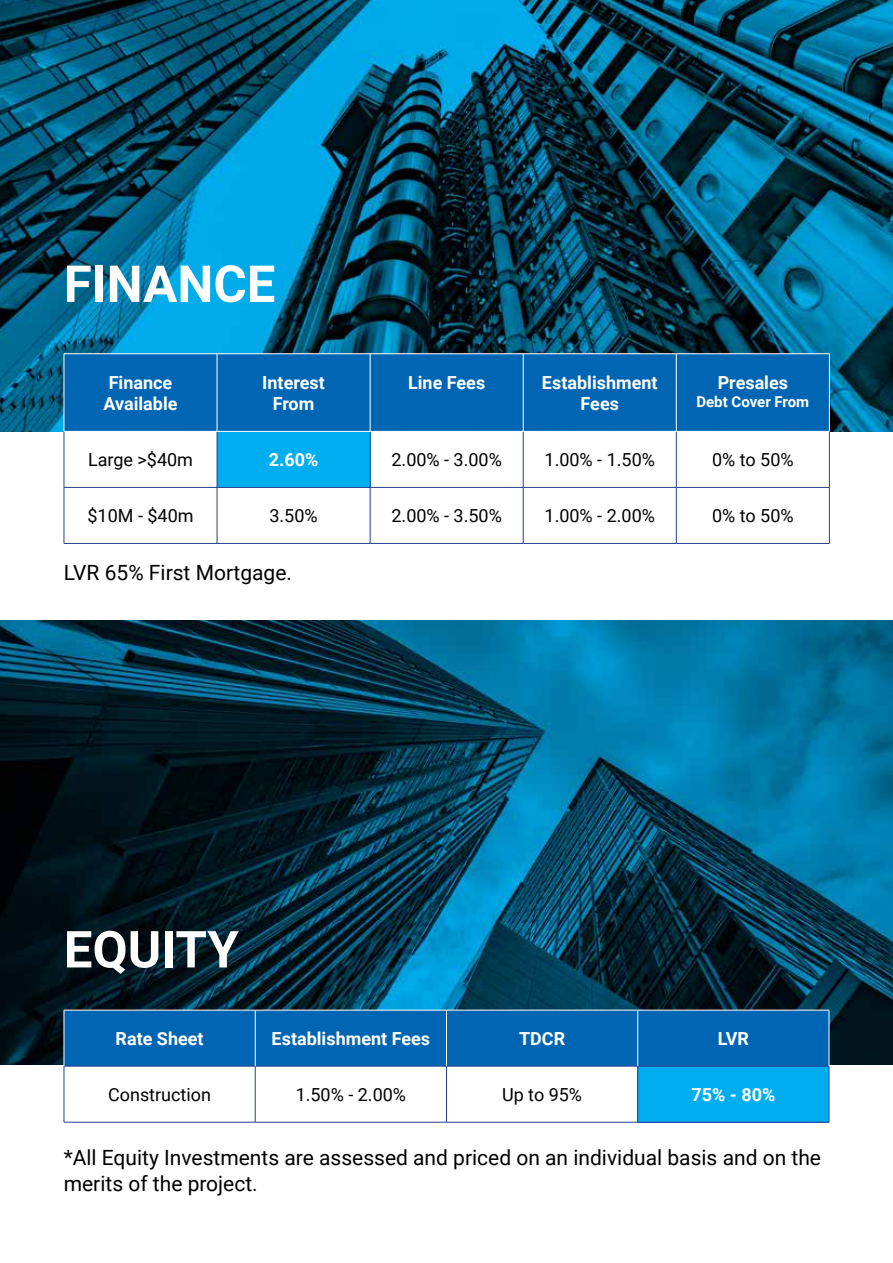
<style>
.page{position:relative;width:893px;height:1263px;background:#fff}
.page>*{position:absolute;margin:0;border:0;box-sizing:border-box;transform-origin:0 0}
.t1{font:700 51px "Roboto";color:#fff}
.t2{font:21px/25.2px "Roboto";color:#000}
.t3{font:18px "Roboto";color:#000}
.t4{font:700 18px/21.6px "Roboto";color:#fff;text-align:center}
.t5{font:700 15px "Roboto";color:#fff}
</style>
<div class="page">
<img style="left:0;top:0;width:893px;height:432px">
<img style="left:0;top:621px;width:893px;height:444px">
<div style="left:65px;top:354px;width:764px;height:77px;background:#0066b3"></div>
<svg style="left:65px;top:432px;width:764px;height:111px"></svg>
<div style="left:217px;top:431px;width:153px;height:56px;background:#00aeef"></div>
<hr style="left:64px;top:432px;width:1px;height:55px;background:#25408f">
<hr style="left:217px;top:432px;width:1px;height:55px;background:#25408f">
<hr style="left:370px;top:432px;width:1px;height:55px;background:#25408f">
<hr style="left:523px;top:432px;width:1px;height:55px;background:#25408f">
<hr style="left:676px;top:432px;width:1px;height:55px;background:#25408f">
<hr style="left:829px;top:432px;width:1px;height:55px;background:#25408f">
<hr style="left:64px;top:487px;width:153px;height:1px;background:#25408f">
<hr style="left:64px;top:488px;width:1px;height:55px;background:#25408f">
<hr style="left:217px;top:487px;width:153px;height:1px;background:#25408f">
<hr style="left:217px;top:488px;width:1px;height:55px;background:#25408f">
<hr style="left:370px;top:487px;width:153px;height:1px;background:#25408f">
<hr style="left:370px;top:488px;width:1px;height:55px;background:#25408f">
<hr style="left:523px;top:487px;width:153px;height:1px;background:#25408f">
<hr style="left:523px;top:488px;width:1px;height:55px;background:#25408f">
<hr style="left:676px;top:487px;width:154px;height:1px;background:#25408f">
<hr style="left:676px;top:488px;width:1px;height:55px;background:#25408f">
<hr style="left:829px;top:488px;width:1px;height:55px;background:#25408f">
<hr style="left:64px;top:543px;width:153px;height:1px;background:#25408f">
<hr style="left:217px;top:543px;width:153px;height:1px;background:#25408f">
<hr style="left:370px;top:543px;width:153px;height:1px;background:#25408f">
<hr style="left:523px;top:543px;width:153px;height:1px;background:#25408f">
<hr style="left:676px;top:543px;width:154px;height:1px;background:#25408f">
<hr style="left:64px;top:353px;width:153px;height:1px;background:#fff">
<hr style="left:64px;top:354px;width:1px;height:77px;background:#fff">
<hr style="left:217px;top:353px;width:153px;height:1px;background:#fff">
<hr style="left:217px;top:354px;width:1px;height:77px;background:#fff">
<hr style="left:370px;top:353px;width:153px;height:1px;background:#fff">
<hr style="left:370px;top:354px;width:1px;height:77px;background:#fff">
<hr style="left:523px;top:353px;width:153px;height:1px;background:#fff">
<hr style="left:523px;top:354px;width:1px;height:77px;background:#fff">
<hr style="left:676px;top:353px;width:154px;height:1px;background:#fff">
<hr style="left:676px;top:354px;width:1px;height:77px;background:#fff">
<hr style="left:829px;top:354px;width:1px;height:77px;background:#fff">
<hr style="left:64px;top:431px;width:153px;height:1px;background:#fff">
<hr style="left:217px;top:431px;width:153px;height:1px;background:#fff">
<hr style="left:370px;top:431px;width:153px;height:1px;background:#fff">
<hr style="left:523px;top:431px;width:153px;height:1px;background:#fff">
<hr style="left:676px;top:431px;width:154px;height:1px;background:#fff">
<svg style="left:65px;top:1011px;width:764px;height:111px"></svg>
<div style="left:638px;top:1066px;width:191px;height:56px;background:#00aeef"></div>
<hr style="left:64px;top:1066px;width:191px;height:1px;background:#25408f">
<hr style="left:64px;top:1066px;width:1px;height:56px;background:#25408f">
<hr style="left:255px;top:1066px;width:191px;height:1px;background:#25408f">
<hr style="left:255px;top:1066px;width:1px;height:56px;background:#25408f">
<hr style="left:446px;top:1066px;width:192px;height:1px;background:#25408f">
<hr style="left:446px;top:1066px;width:1px;height:56px;background:#25408f">
<hr style="left:638px;top:1066px;width:191px;height:1px;background:#25408f">
<hr style="left:637px;top:1066px;width:1px;height:56px;background:#25408f">
<hr style="left:829px;top:1066px;width:1px;height:56px;background:#25408f">
<hr style="left:64px;top:1122px;width:191px;height:1px;background:#25408f">
<hr style="left:255px;top:1122px;width:191px;height:1px;background:#25408f">
<hr style="left:446px;top:1122px;width:192px;height:1px;background:#25408f">
<hr style="left:638px;top:1122px;width:191px;height:1px;background:#25408f">
<hr style="left:64px;top:1010px;width:191px;height:1px;background:#fff">
<hr style="left:64px;top:1010px;width:1px;height:56px;background:#fff">
<hr style="left:255px;top:1010px;width:191px;height:1px;background:#fff">
<hr style="left:255px;top:1010px;width:1px;height:56px;background:#fff">
<hr style="left:446px;top:1010px;width:192px;height:1px;background:#fff">
<hr style="left:446px;top:1010px;width:1px;height:56px;background:#fff">
<hr style="left:638px;top:1010px;width:191px;height:1px;background:#fff">
<hr style="left:637px;top:1010px;width:1px;height:56px;background:#fff">
<hr style="left:829px;top:1010px;width:1px;height:56px;background:#fff">
<h1 class="t1" style="left:64px;top:248px;width:213px">FINANCE</h1>
<p class="t4" style="left:103px;top:371px;width:76px;text-align:left">Finance<br>Available</p>
<p class="t4" style="left:262px;top:371px;width:64px">Interest<br>From</p>
<p class="t4" style="left:408px;top:371px;width:79px">Line Fees</p>
<p class="t4" style="left:542px;top:371px;width:117px">Establishment<br>Fees</p>
<p class="t4" style="left:718px;top:371px;width:72px">Presales</p>
<p class="t5" style="left:696px;top:391px;width:114px">Debt Cover From</p>
<p class="t3" style="left:88px;top:447px;width:107px">Large &gt;$40m</p>
<p class="t4" style="left:269px;top:448px;width:51px">2.60%</p>
<p class="t3" style="left:391px;top:447px;width:112px">2.00% - 3.00%</p>
<p class="t3" style="left:545px;top:447px;width:112px">1.00% - 1.50%</p>
<p class="t3" style="left:712px;top:447px;width:83px">0% to 50%</p>
<p class="t3" style="left:87px;top:503px;width:108px">$10M - $40m</p>
<p class="t3" style="left:269px;top:503px;width:50px">3.50%</p>
<p class="t3" style="left:391px;top:503px;width:112px">2.00% - 3.50%</p>
<p class="t3" style="left:545px;top:503px;width:112px">1.00% - 2.00%</p>
<p class="t3" style="left:712px;top:503px;width:83px">0% to 50%</p>
<p class="t2" style="left:64px;top:559px;width:230px">LVR 65% First Mortgage.</p>
<h1 class="t1" style="left:64px;top:913px;width:177px">EQUITY</h1>
<p class="t4" style="left:116px;top:1027px;width:90px">Rate Sheet</p>
<p class="t4" style="left:272px;top:1027px;width:160px">Establishment Fees</p>
<p class="t4" style="left:519px;top:1027px;width:48px">TDCR</p>
<p class="t4" style="left:718px;top:1027px;width:33px">LVR</p>
<p class="t3" style="left:108px;top:1082px;width:104px">Construction</p>
<p class="t3" style="left:296px;top:1082px;width:112px">1.50% - 2.00%</p>
<p class="t3" style="left:502px;top:1082px;width:82px">Up to 95%</p>
<p class="t4" style="left:691px;top:1083px;width:85px">75% - 80%</p>
<p class="t2" style="left:64px;top:1144px;width:759px">*All Equity Investments are assessed and priced on an individual basis and on the merits of the project.</p>
</div>
